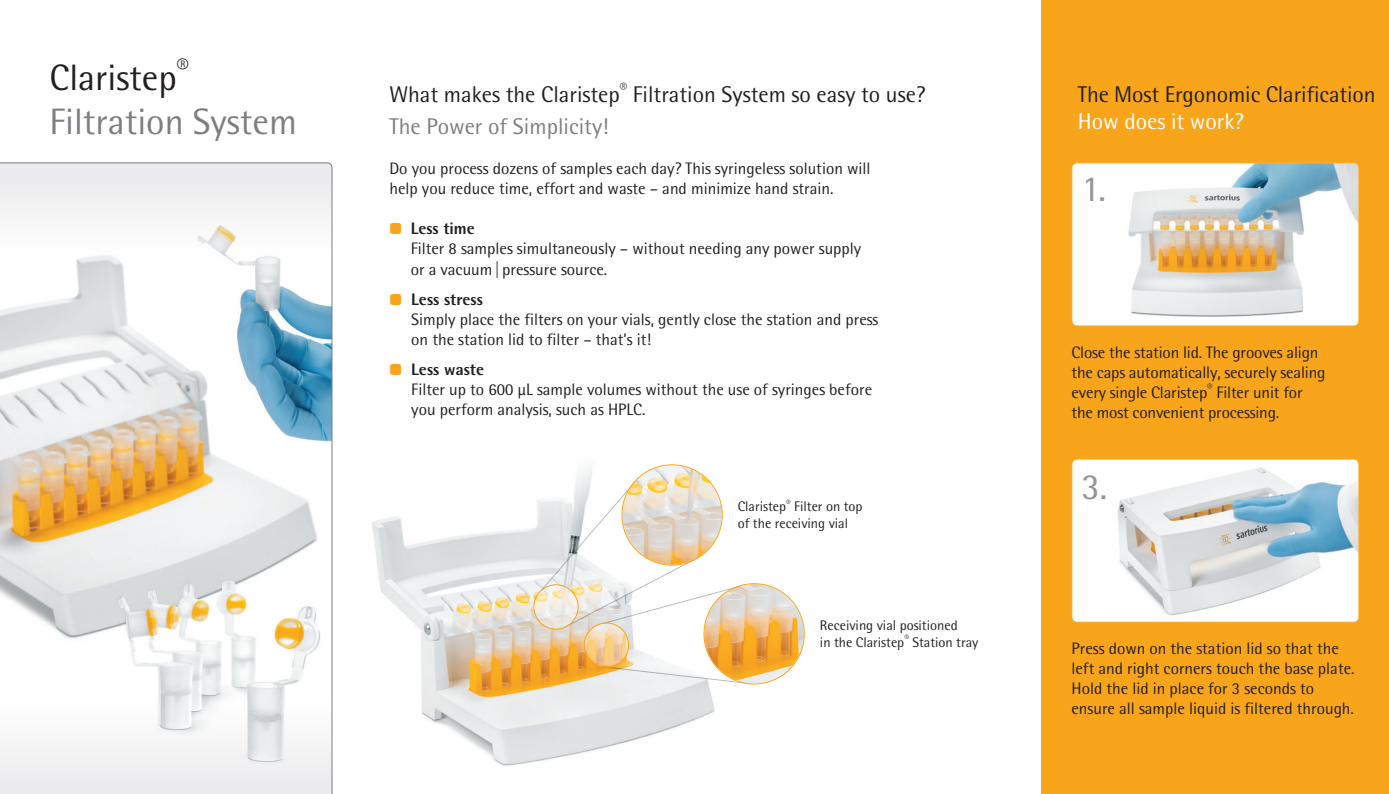
<style>
.page{position:relative;width:1389px;height:794px;background:#fff}
.page>*{position:absolute;margin:0;border:0;box-sizing:border-box;transform-origin:0 0}
.t1{font:36.75px/43.8px "Sartorius Rotis Sans 2013";color:#7c7e81}
.t2{font:36.75px "Sartorius Rotis Sans 2013";color:#939598}
.t3{font:22.75px/31.2px "Sartorius Rotis Sans 2013";color:#231f20}
.t4{font:22.75px "Sartorius Rotis Sans 2013";color:#fff}
.t5{font:16.62px/20.1px "Sartorius Rotis Sans 2013";color:#231f20}
.t6{font:14px/16.6px "Sartorius Rotis Sans 2013";color:#231f20}
.s1{color:#231f20}
.s2{color:#7c7e81}
.s3{color:#f9a51b}
.s4{font-weight:800}
</style>
<div class="page">
<div style="left:1042px;top:0;width:347px;height:794px;background:#f9a51b"></div>
<img style="left:372px;top:464px;width:343px;height:302px">
<svg style="left:534px;top:584px;width:44px;height:45px"></svg>
<img style="left:622px;top:465px;width:93px;height:15px">
<svg style="left:540px;top:480px;width:265px;height:211px"></svg>
<svg style="left:0;top:162px;width:332px;height:632px"></svg>
<img style="left:84px;top:507px;width:249px;height:287px">
<img style="left:117px;top:580px;width:203px;height:182px">
<img style="left:1073px;top:164px;width:284px;height:160px">
<div style="left:1071px;top:162px;width:288px;height:164px;border:1px solid #f9a51b;border-radius:5px"></div>
<img style="left:1073px;top:461px;width:285px;height:161px">
<div style="left:1071px;top:459px;width:288px;height:163px;border:1px solid #f9a51b;border-radius:5px"></div>
<h1 class="t1" style="left:50px;top:55px;width:249px"><span class="s1">Claristep</span><sup>®<br></sup>Filtration System</h1>
<h2 class="t3" style="left:389px;top:79px;width:537px">What makes the Claristep<sup>®</sup> Filtration System so easy to use?<br><span class="s2">The Power of Simplicity!</span></h2>
<p class="t5" style="left:389px;top:158px;width:483px">Do you process dozens of samples each day? This syringeless solution will help you reduce time, effort and waste – and minimize hand strain.</p>
<p class="t5" style="left:411px;top:218px;width:452px;text-indent:-21px"><span class="s3">●</span> <span class="s4">Less time<br></span>Filter 8 samples simultaneously – without needing any power supply or a vacuum|pressure source.</p>
<p class="t5" style="left:411px;top:289px;width:469px;text-indent:-22px"><span class="s3">●</span> <span class="s4">Less stress<br></span>Simply place the filters on your vials, gently close the station and press on the station lid to filter – that’s it!</p>
<p class="t5" style="left:411px;top:359px;width:462px;text-indent:-22px"><span class="s3">●</span> <span class="s4">Less waste<br></span>Filter up to 600 μL sample volumes without the use of syringes before you perform analysis, such as HPLC.</p>
<p class="t6" style="left:738px;top:498px;width:126px">Claristep<sup>®</sup> Filter on top of the receiving vial</p>
<p class="t6" style="left:820px;top:617px;width:160px">Receiving vial positioned<br>in the Claristep<sup>®</sup> Station tray</p>
<h2 class="t3" style="left:1078px;top:79px;width:299px">The Most Ergonomic Clarification</h2>
<h2 class="t4" style="left:1078px;top:108px;width:168px">How does it work?</h2>
<h1 class="t2" style="left:1082px;top:166px;width:26px">1.</h1>
<p class="t5" style="left:1071px;top:342px;width:256px">Close the station lid. The grooves align the caps automatically, securely sealing every single Claristep<sup>®</sup> Filter unit for the most convenient processing.</p>
<h1 class="t2" style="left:1082px;top:465px;width:27px">3.</h1>
<p class="t5" style="left:1072px;top:638px;width:285px">Press down on the station lid so that the left and right corners touch the base plate.<br>Hold the lid in place for 3 seconds to ensure all sample liquid is filtered through.</p>
</div>
